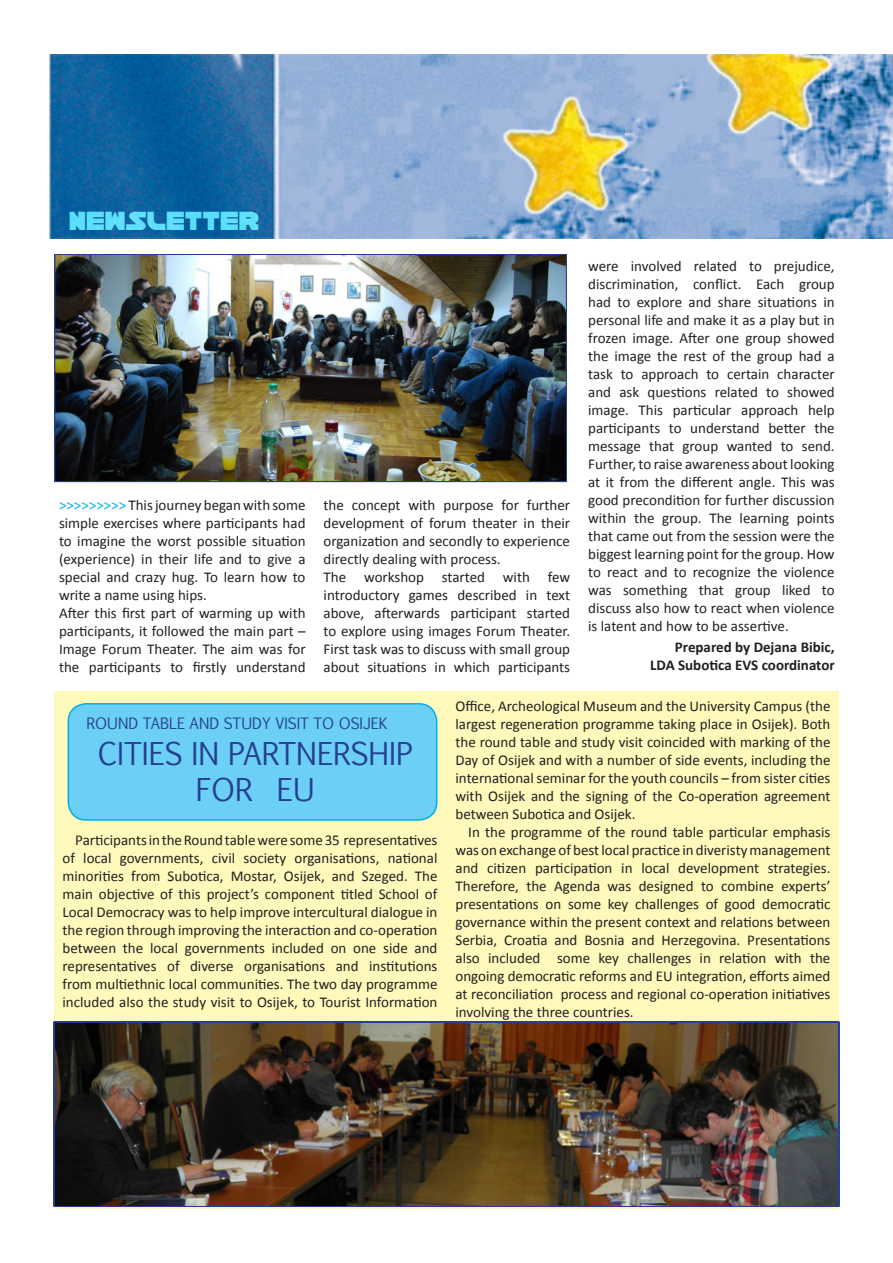
<style>
.page{position:relative;width:893px;height:1263px;background:#fff}
.page>*{position:absolute;margin:0;border:0;box-sizing:border-box;transform-origin:0 0}
.t1{font:30px/36px "Euphemia CAS";color:#253f8e;text-align:center}
.t2{font:21px "Han Solo";color:#56cbf5}
.t3{font:15px/18px "Calibri";color:#231f20;text-align:justify}
.t4{font:700 15px "Calibri";color:#231f20}
.t5{font:15px "Euphemia CAS";color:#253f8e}
.s1{color:#00aeef}
</style>
<div class="page">
<img style="left:49px;top:54px;width:844px;height:185px">
<div style="left:54px;top:691px;width:785px;height:518px;background:#fff9bc"></div>
<div style="left:68px;top:704px;width:369px;height:116px;background:#6bcff6;border-radius:18px"></div>
<div style="left:68px;top:703px;width:369px;height:118px;border:2px solid #00aeef;border-radius:18px"></div>
<img style="left:54px;top:254px;width:513px;height:228px">
<img style="left:53px;top:1021px;width:786px;height:186px">
<h2 class="t2" style="left:70px;top:211px;width:191px">NEWSLETTER</h2>
<p class="t3" style="left:59px;top:496px;width:248px"><span class="s1">&gt;&gt;&gt;&gt;&gt;&gt;&gt;&gt;&gt;</span> This journey began with some simple exercises where participants had to imagine the worst possible situation (experience) in their life and to give a special and crazy hug. To learn how to write a name using hips.</p>
<p class="t3" style="left:59px;top:604px;width:248px">After this first part of warming up with participants, it followed the main part – Image Forum Theater. The aim was for the participants to firstly understand</p>
<p class="t3" style="left:324px;top:496px;width:248px">the concept with purpose for further development of forum theater in their organization and secondly to experience directly dealing with process.</p>
<p class="t3" style="left:324px;top:568px;width:248px">The workshop started with few introductory games described in text above, afterwards participant started to explore using images Forum Theater.<br>First task was to discuss with small group about situations in which participants</p>
<p class="t3" style="left:588px;top:257px;width:248px">were involved related to prejudice, discrimination, conflict. Each group had to explore and share situations in personal life and make it as a play but in frozen image. After one group showed the image the rest of the group had a task to approach to certain character and ask questions related to showed image. This particular approach help participants to understand better the message that group wanted to send.<br>Further, to raise awareness about looking at it from the different angle. This was good precondition for further discussion within the group. The learning points that came out from the session were the biggest learning point for the group. How to react and to recognize the violence was something that group liked to discuss also how to react when violence is latent and how to be assertive.</p>
<p class="t4" style="left:675px;top:637px;width:161px">Prepared by Dejana Bibic,</p>
<p class="t4" style="left:650px;top:655px;width:186px">LDA Subotica EVS coordinator</p>
<p class="t5" style="left:86px;top:712px;width:303px">ROUND TABLE AND STUDY VISIT TO OSIJEK</p>
<p class="t1" style="left:97px;top:735px;width:317px">CITIES IN PARTNERSHIP<br>FOR EU</p>
<p class="t3" style="left:63px;top:831px;width:376px;text-indent:13px">Participants in the Round table were some 35 representatives of local governments, civil society organisations, national minorities from Subotica, Mostar, Osijek, and Szeged. The main objective of this project’s component titled School of Local Democracy was to help improve intercultural dialogue in the region through improving the interaction and co-operation between the local governments included on one side and representatives of diverse organisations and institutions from multiethnic local communities. The two day programme included also the study visit to Osijek, to Tourist Information</p>
<p class="t3" style="left:455px;top:697px;width:376px">Office, Archeological Museum and the University Campus (the largest regeneration programme taking place in Osijek). Both the round table and study visit coincided with marking of the Day of Osijek and with a number of side events, including the international seminar for the youth councils – from sister cities with Osijek and the signing of the Co-operation agreement between Subotica and Osijek.</p>
<p class="t3" style="left:455px;top:823px;width:376px;text-indent:13px">In the programme of the round table particular emphasis was on exchange of best local practice in diveristy management and citizen participation in local development strategies.<br>Therefore, the Agenda was designed to combine experts’ presentations on some key challenges of good democratic governance within the present context and relations between Serbia, Croatia and Bosnia and Herzegovina. Presentations also included some key challenges in relation with the ongoing democratic reforms and EU integration, efforts aimed at reconciliation process and regional co-operation initiatives involving the three countries.</p>
</div>
